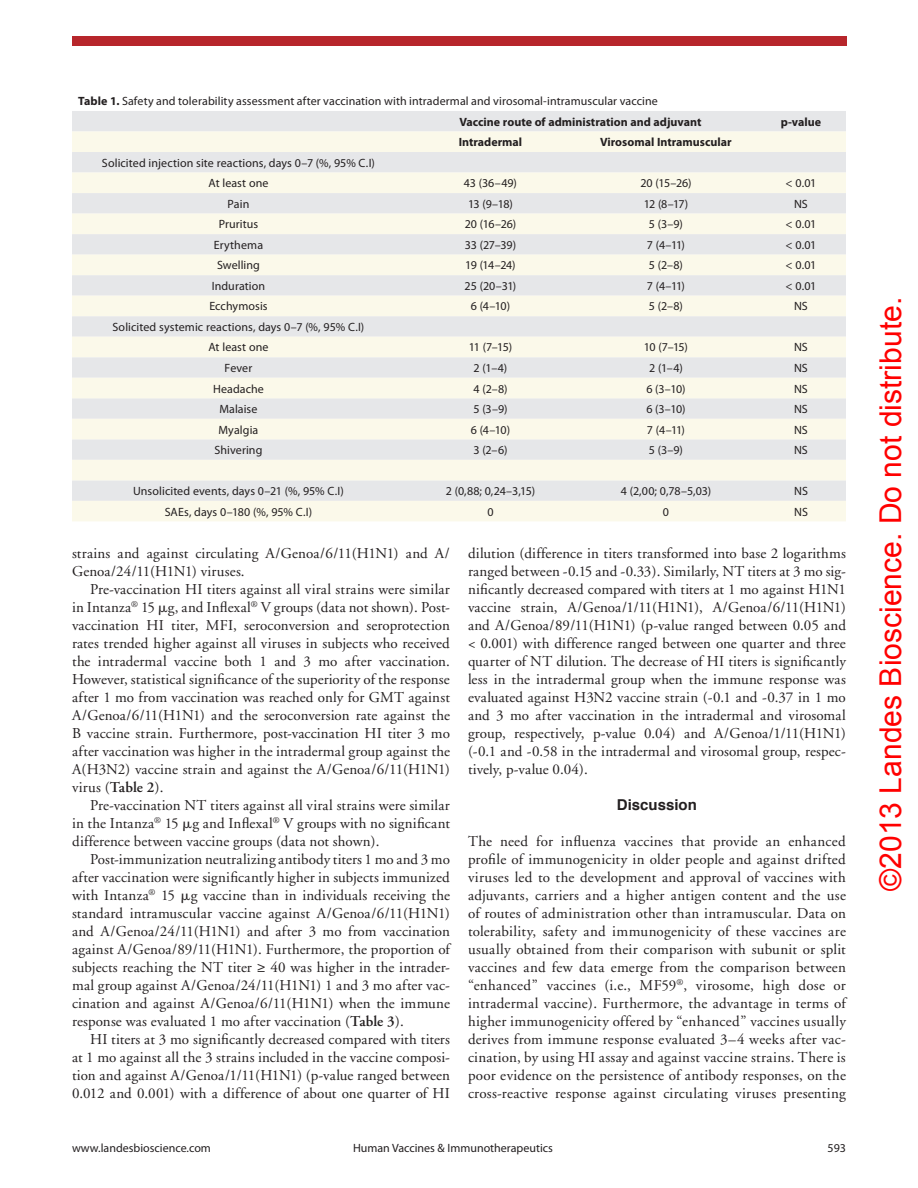
<style>
.page{position:relative;width:918px;height:1188px;background:#fff}
.page>*{position:absolute;margin:0;border:0;box-sizing:border-box;transform-origin:0 0}
.t1{font:30.15px "Arial";color:#f00}
.t2{font:15px/18px "Adobe Garamond";letter-spacing:.01em;color:#231f20;text-align:justify}
.t3{font:700 15px "Helvetica";color:#231f20}
.t4{font:12px/20.5px "Myriad Pro";letter-spacing:.005em;color:#231f20;text-align:center}
.t5{font:700 12px "Myriad Pro";color:#231f20}
.s1{font-weight:700}
.s2{font-family:"Universal Std Greekw Math Pi"}
.s3{font-weight:600}
.s4{font-family:"Myriad Pro"}
</style>
<div class="page">
<div style="left:72px;top:36px;width:774px;height:10px;background:#b7262b"></div>
<div style="left:72px;top:111px;width:774px;height:21px;background:#e6e7e9"></div>
<svg style="left:72px;top:132px;width:774px;height:389px;background:#f1f0e9"></svg>
<p class="t4" style="left:459px;top:90px;width:244px;line-height:21.1px;text-align:left;text-indent:-381px"><span class="s1">Table 1.</span> Safety and tolerability assessment after vaccination with intradermal and virosomal-intramuscular vaccine<br><span class="s1">Vaccine route of administration and adjuvant</span></p>
<p class="t5" style="left:459px;top:134px;width:65px">Intradermal</p>
<p class="t5" style="left:600px;top:134px;width:133px">Virosomal Intramuscular</p>
<p class="t5" style="left:781px;top:114px;width:42px">p-value</p>
<p class="t4" style="left:102px;top:152px;width:275px">Solicited injection site reactions, days 0–7 (%, 95% C.I)<br>At least one</p>
<p class="t4" style="left:464px;top:173px;width:55px">43 (36–49)</p>
<p class="t4" style="left:641px;top:173px;width:52px">20 (15–26)</p>
<p class="t4" style="left:786px;top:173px;width:32px">&lt; 0.01</p>
<p class="t4" style="left:228px;top:193px;width:23px">Pain</p>
<p class="t4" style="left:468px;top:193px;width:46px">13 (9–18)</p>
<p class="t4" style="left:644px;top:193px;width:46px">12 (8–17)</p>
<p class="t4" style="left:794px;top:193px;width:14px">NS</p>
<p class="t4" style="left:219px;top:214px;width:41px">Pruritus</p>
<p class="t4" style="left:465px;top:214px;width:53px">20 (16–26)</p>
<p class="t4" style="left:649px;top:214px;width:36px">5 (3–9)</p>
<p class="t4" style="left:786px;top:214px;width:32px">&lt; 0.01</p>
<p class="t4" style="left:214px;top:234px;width:51px">Erythema</p>
<p class="t4" style="left:465px;top:234px;width:53px">33 (27–39)</p>
<p class="t4" style="left:647px;top:234px;width:40px">7 (4–11)</p>
<p class="t4" style="left:786px;top:234px;width:32px">&lt; 0.01</p>
<p class="t4" style="left:217px;top:255px;width:44px">Swelling</p>
<p class="t4" style="left:465px;top:255px;width:52px">19 (14–24)</p>
<p class="t4" style="left:649px;top:255px;width:36px">5 (2–8)</p>
<p class="t4" style="left:786px;top:255px;width:32px">&lt; 0.01</p>
<p class="t4" style="left:212px;top:275px;width:55px">Induration</p>
<p class="t4" style="left:465px;top:275px;width:53px">25 (20–31)</p>
<p class="t4" style="left:647px;top:275px;width:40px">7 (4–11)</p>
<p class="t4" style="left:786px;top:275px;width:32px">&lt; 0.01</p>
<p class="t4" style="left:209px;top:296px;width:60px">Ecchymosis</p>
<p class="t4" style="left:471px;top:296px;width:41px">6 (4–10)</p>
<p class="t4" style="left:649px;top:296px;width:36px">5 (2–8)</p>
<p class="t4" style="left:794px;top:296px;width:14px">NS</p>
<p class="t4" style="left:113px;top:316px;width:253px">Solicited systemic reactions, days 0–7 (%, 95% C.I)<br>At least one</p>
<p class="t4" style="left:469px;top:337px;width:45px">11 (7–15)</p>
<p class="t4" style="left:644px;top:337px;width:46px">10 (7–15)</p>
<p class="t4" style="left:794px;top:337px;width:14px">NS</p>
<p class="t4" style="left:225px;top:358px;width:29px">Fever</p>
<p class="t4" style="left:474px;top:358px;width:35px">2 (1–4)</p>
<p class="t4" style="left:649px;top:358px;width:35px">2 (1–4)</p>
<p class="t4" style="left:794px;top:358px;width:14px">NS</p>
<p class="t4" style="left:213px;top:378px;width:52px">Headache</p>
<p class="t4" style="left:473px;top:378px;width:36px">4 (2–8)</p>
<p class="t4" style="left:646px;top:378px;width:41px">6 (3–10)</p>
<p class="t4" style="left:794px;top:378px;width:14px">NS</p>
<p class="t4" style="left:219px;top:399px;width:40px">Malaise</p>
<p class="t4" style="left:473px;top:399px;width:36px">5 (3–9)</p>
<p class="t4" style="left:646px;top:399px;width:41px">6 (3–10)</p>
<p class="t4" style="left:794px;top:399px;width:14px">NS</p>
<p class="t4" style="left:219px;top:419px;width:41px">Myalgia</p>
<p class="t4" style="left:471px;top:419px;width:41px">6 (4–10)</p>
<p class="t4" style="left:647px;top:419px;width:40px">7 (4–11)</p>
<p class="t4" style="left:794px;top:419px;width:14px">NS</p>
<p class="t4" style="left:215px;top:440px;width:49px">Shivering</p>
<p class="t4" style="left:473px;top:440px;width:36px">3 (2–6)</p>
<p class="t4" style="left:649px;top:440px;width:36px">5 (3–9)</p>
<p class="t4" style="left:794px;top:440px;width:14px">NS</p>
<p class="t4" style="left:133px;top:481px;width:212px">Unsolicited events, days 0–21 (%, 95% C.I)</p>
<p class="t4" style="left:446px;top:481px;width:91px">2 (0,88; 0,24–3,15)</p>
<p class="t4" style="left:621px;top:481px;width:92px">4 (2,00; 0,78–5,03)</p>
<p class="t4" style="left:794px;top:481px;width:14px">NS</p>
<p class="t4" style="left:165px;top:501px;width:149px">SAEs, days 0–180 (%, 95% C.I)</p>
<p class="t4" style="left:487px;top:501px;width:8px">0</p>
<p class="t4" style="left:663px;top:501px;width:8px">0</p>
<p class="t4" style="left:794px;top:501px;width:14px">NS</p>
<p class="t2" style="left:72px;top:545px;width:379px">strains and against circulating A/Genoa/6/11(H1N1) and A/<br>Genoa/24/11(H1N1) viruses.</p>
<p class="t2" style="left:72px;top:581px;width:379px;text-indent:18px">Pre-vaccination HI titers against all viral strains were similar in Intanza<sup>®</sup> 15 <span class="s2">μ</span>g, and Inflexal<sup>®</sup> V groups (data not shown). Post&shy;vaccination HI titer, MFI, seroconversion and seroprotection rates trended higher against all viruses in subjects who received the intradermal vaccine both 1 and 3 mo after vaccination.<br>However, statistical significance of the superiority of the response after 1 mo from vaccination was reached only for GMT against A/Genoa/6/11(H1N1) and the seroconversion rate against the B vaccine strain. Furthermore, post-vaccination HI titer 3 mo after vaccination was higher in the intradermal group against the A(H3N2) vaccine strain and against the A/Genoa/6/11(H1N1) virus (<span class="s3">Table 2</span>).</p>
<p class="t2" style="left:72px;top:797px;width:379px;text-indent:18px">Pre-vaccination NT titers against all viral strains were similar in the Intanza<sup>®</sup> 15 <span class="s2">μ</span>g and Inflexal<sup>®</sup> V groups with no significant difference between vaccine groups (data not shown).</p>
<p class="t2" style="left:72px;top:851px;width:379px;text-indent:18px">Post-immunization neutralizing antibody titers 1 mo and 3 mo after vaccination were significantly higher in subjects immunized with Intanza<sup>®</sup> 15 <span class="s2">μ</span>g vaccine than in individuals receiving the standard intramuscular vaccine against A/Genoa/6/11(H1N1) and A/Genoa/24/11(H1N1) and after 3 mo from vaccination against A/Genoa/89/11(H1N1). Furthermore, the proportion of subjects reaching the NT titer <span class="s4">≥</span> 40 was higher in the intrader&shy;mal group against A/Genoa/24/11(H1N1) 1 and 3 mo after vac&shy;cination and against A/Genoa/6/11(H1N1) when the immune response was evaluated 1 mo after vaccination (<span class="s3">Table 3</span>).</p>
<p class="t2" style="left:72px;top:1031px;width:379px;text-indent:18px">HI titers at 3 mo significantly decreased compared with titers at 1 mo against all the 3 strains included in the vaccine composi&shy;tion and against A/Genoa/1/11(H1N1) (p-value ranged between 0.012 and 0.001) with a difference of about one quarter of HI</p>
<p class="t2" style="left:468px;top:545px;width:379px">dilution (difference in titers transformed into base 2 logarithms ranged between -0.15 and -0.33). Similarly, NT titers at 3 mo sig&shy;nificantly decreased compared with titers at 1 mo against H1N1 vaccine strain, A/Genoa/1/11(H1N1), A/Genoa/6/11(H1N1) and A/Genoa/89/11(H1N1) (p-value ranged between 0.05 and &lt; 0.001) with difference ranged between one quarter and three quarter of NT dilution. The decrease of HI titers is significantly less in the intradermal group when the immune response was evaluated against H3N2 vaccine strain (-0.1 and -0.37 in 1 mo and 3 mo after vaccination in the intradermal and virosomal group, respectively, p-value 0.04) and A/Genoa/1/11(H1N1) (-0.1 and -0.58 in the intradermal and virosomal group, respec&shy;tively, p-value 0.04).</p>
<p class="t3" style="left:617px;top:793px;width:82px">Discussion</p>
<p class="t2" style="left:468px;top:833px;width:379px">The need for influenza vaccines that provide an enhanced profile of immunogenicity in older people and against drifted viruses led to the development and approval of vaccines with adjuvants, carriers and a higher antigen content and the use of routes of administration other than intramuscular. Data on tolerability, safety and immunogenicity of these vaccines are usually obtained from their comparison with subunit or split vaccines and few data emerge from the comparison between “enhanced” vaccines (i.e., MF59<sup>®</sup>, virosome, high dose or intradermal vaccine). Furthermore, the advantage in terms of higher immunogenicity offered by “enhanced” vaccines usually derives from immune response evaluated 3–4 weeks after vac&shy;cination, by using HI assay and against vaccine strains. There is poor evidence on the persistence of antibody responses, on the cross-reactive response against circulating viruses presenting</p>
<p class="t4" style="left:72px;top:1138px;width:140px">www.landesbioscience.com</p>
<p class="t4" style="left:353px;top:1138px;width:201px">Human Vaccines &amp; Immunotherapeutics</p>
<p class="t4" style="left:828px;top:1138px;width:20px">593</p>
<h1 class="t1" style="left:871px;top:891px;width:595px;rotate:-90deg">©2013 Landes Bioscience. Do not distribute.</h1>
</div>
